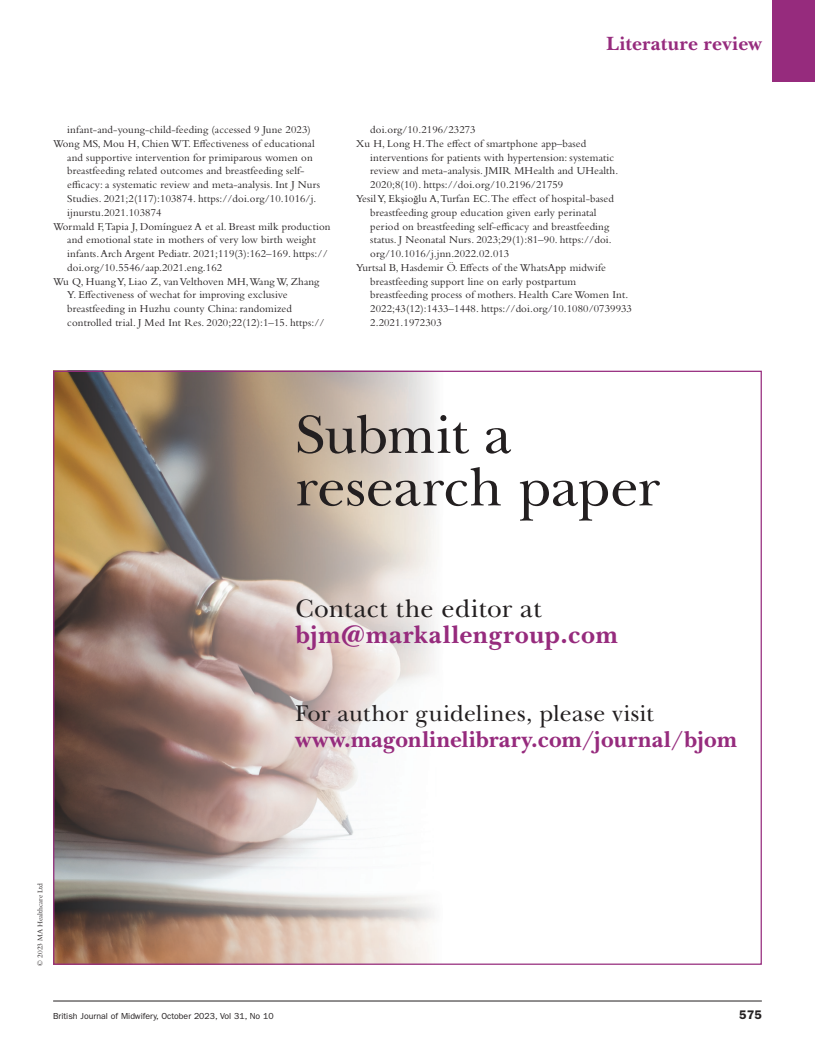
<style>
.page{position:relative;width:815px;height:1053px;background:#fff}
.page>*{position:absolute;margin:0;border:0;box-sizing:border-box;transform-origin:0 0}
.t1{font:56.25px/52.5px "New Baskerville Std";letter-spacing:-.005em;color:#231f20}
.t2{font:700 26.25px "New Baskerville Std";letter-spacing:.025em;color:#962b7d}
.t3{font:26.25px "New Baskerville Std";letter-spacing:.01em;color:#231f20}
.t4{font:700 23.75px "New Baskerville Std";letter-spacing:.015em;color:#962b7d}
.t5{font:23.75px "New Baskerville Std";letter-spacing:.005em;color:#231f20}
.t6{font:700 20px "New Baskerville Std";letter-spacing:.015em;color:#962b7d}
.t7{font:600 12.5px "ITC Franklin Gothic Std";color:#231f20}
.t8{font:11px "Bembo Std";letter-spacing:.01em;color:#231f20}
.t9{font:8.75px "ITC Franklin Gothic Std";color:#231f20}
.t10{font:7.5px "Bembo Std";color:#231f20}
.s1{font-family:"Times New Roman";font-size:10px}
</style>
<div class="page">
<hr style="left:53px;top:1000px;width:709px;height:1px;background:#231f20">
<div style="left:772px;top:0;width:43px;height:81px;background:#962b7d"></div>
<img style="left:55px;top:372px;width:380px;height:590px">
<h3 class="t6" style="left:606px;top:31px;width:157px">Literature review</h3>
<p class="t8" style="left:67px;top:123px;width:245px">infant-and-young-child-feeding (accessed 9 June 2023)</p>
<p class="t8" style="left:53px;top:137px;width:263px">Wong MS, Mou H, Chien WT. Effectiveness of educational</p>
<p class="t8" style="left:67px;top:151px;width:247px">and supportive intervention for primiparous women on</p>
<p class="t8" style="left:67px;top:165px;width:239px">breastfeeding related outcomes and breastfeeding self-</p>
<p class="t8" style="left:67px;top:178px;width:254px">efficacy: a systematic review and meta-analysis. Int J Nurs</p>
<p class="t8" style="left:67px;top:192px;width:251px">Studies. 2021;2(117):103874. https://doi.org/10.1016/j.</p>
<p class="t8" style="left:67px;top:206px;width:96px">ijnurstu.2021.103874</p>
<p class="t8" style="left:53px;top:220px;width:279px">Wormald F, Tapia J, Domínguez A et al. Breast milk production</p>
<p class="t8" style="left:67px;top:233px;width:250px">and emotional state in mothers of very low birth weight</p>
<p class="t8" style="left:67px;top:247px;width:262px">infants. Arch Argent Pediatr. 2021;119(3):162–169. https://</p>
<p class="t8" style="left:67px;top:261px;width:156px">doi.org/10.5546/aap.2021.eng.162</p>
<p class="t8" style="left:53px;top:274px;width:268px">Wu Q, Huang Y, Liao Z, van Velthoven MH, Wang W, Zhang</p>
<p class="t8" style="left:67px;top:288px;width:222px">Y. Effectiveness of wechat for improving exclusive</p>
<p class="t8" style="left:67px;top:302px;width:226px">breastfeeding in Huzhu county China: randomized</p>
<p class="t8" style="left:67px;top:316px;width:259px">controlled trial. J Med Int Res. 2020;22(12):1–15. https://</p>
<p class="t8" style="left:370px;top:123px;width:107px">doi.org/10.2196/23273</p>
<p class="t8" style="left:356px;top:137px;width:232px">Xu H, Long H. The effect of smartphone app–based</p>
<p class="t8" style="left:370px;top:151px;width:245px">interventions for patients with hypertension: systematic</p>
<p class="t8" style="left:370px;top:164px;width:249px">review and meta-analysis. JMIR MHealth and UHealth.</p>
<p class="t8" style="left:370px;top:178px;width:194px">2020;8(10). https://doi.org/10.2196/21759</p>
<p class="t8" style="left:356px;top:192px;width:259px">Yesil Y, Ek<span class="s1">ş</span>io<span class="s1">ğ</span>lu A, Turfan EC. The effect of hospital-based</p>
<p class="t8" style="left:370px;top:206px;width:228px">breastfeeding group education given early perinatal</p>
<p class="t8" style="left:370px;top:220px;width:240px">period on breastfeeding self-efficacy and breastfeeding</p>
<p class="t8" style="left:370px;top:233px;width:243px">status. J Neonatal Nurs. 2023;29(1):81–90. https://doi.</p>
<p class="t8" style="left:370px;top:247px;width:141px">org/10.1016/j.jnn.2022.02.013</p>
<p class="t8" style="left:356px;top:261px;width:251px">Yurtsal B, Hasdemir Ö. Effects of the WhatsApp midwife</p>
<p class="t8" style="left:370px;top:275px;width:207px">breastfeeding support line on early postpartum</p>
<p class="t8" style="left:370px;top:288px;width:259px">breastfeeding process of mothers. Health Care Women Int.</p>
<p class="t8" style="left:370px;top:302px;width:263px">2022;43(12):1433–1448. https://doi.org/10.1080/0739933</p>
<p class="t8" style="left:370px;top:316px;width:73px">2.2021.1972303</p>
<h1 class="t1" style="left:295px;top:409px;width:366px">Submit a research paper</h1>
<h2 class="t3" style="left:295px;top:593px;width:248px">Contact the editor at</h2>
<h2 class="t2" style="left:295px;top:619px;width:324px">bjm@markallengroup.com</h2>
<h3 class="t5" style="left:295px;top:699px;width:360px">For author guidelines, please visit</h3>
<h3 class="t4" style="left:295px;top:725px;width:443px">www.magonlinelibrary.com/journal/bjom</h3>
<p class="t10" style="left:36px;top:965px;width:84px;rotate:-90deg">© 2023 MA Healthcare Ltd</p>
<p class="t9" style="left:53px;top:1010px;width:222px">British Journal of Midwifery, October 2023, Vol 31, No 10</p>
<p class="t7" style="left:739px;top:1007px;width:24px">575</p>
</div>
